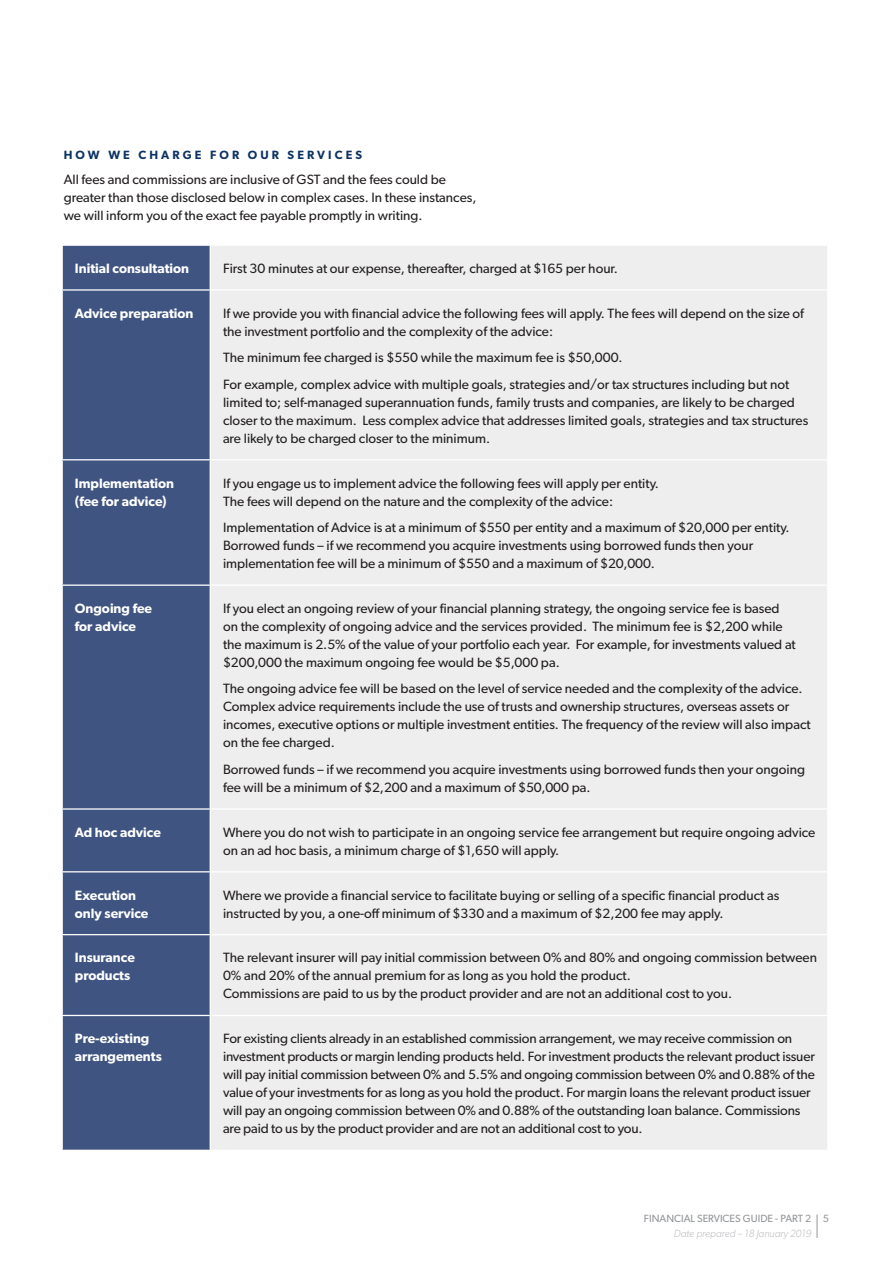
<style>
.page{position:relative;width:893px;height:1263px;background:#fff}
.page>*{position:absolute;margin:0;border:0;box-sizing:border-box;transform-origin:0 0}
.t1{font:13.5px/18px "Gibson";color:#231f20}
.t2{font:600 13.5px/18px "Gibson";color:#fff}
.t3{font:600 12px "Gibson";letter-spacing:.26em;color:#0d3263}
.t4{font:10.5px "Gibson";color:#939598}
.t5{font:italic 300 10.5px "Gibson";color:#bcbdc0}
</style>
<div class="page">
<svg style="left:817px;top:1214px;width:1px;height:24px"></svg>
<div style="left:63px;top:246px;width:147px;height:904px;background:#405481"></div>
<div style="left:211px;top:246px;width:616px;height:904px;background:#eeeeef"></div>
<hr style="left:62px;top:289px;width:148px;height:2px;background:#fff">
<hr style="left:210px;top:289px;width:618px;height:2px;background:#fff">
<hr style="left:62px;top:459px;width:148px;height:1px;background:#fff">
<hr style="left:210px;top:459px;width:618px;height:1px;background:#fff">
<hr style="left:62px;top:584px;width:148px;height:2px;background:#fff">
<hr style="left:210px;top:584px;width:618px;height:2px;background:#fff">
<hr style="left:62px;top:808px;width:148px;height:2px;background:#fff">
<hr style="left:210px;top:808px;width:618px;height:2px;background:#fff">
<hr style="left:62px;top:871px;width:148px;height:1px;background:#fff">
<hr style="left:210px;top:871px;width:618px;height:1px;background:#fff">
<hr style="left:62px;top:934px;width:148px;height:1px;background:#fff">
<hr style="left:210px;top:934px;width:618px;height:1px;background:#fff">
<hr style="left:62px;top:1015px;width:148px;height:1px;background:#fff">
<hr style="left:210px;top:1015px;width:618px;height:1px;background:#fff">
<p class="t3" style="left:64px;top:148px;width:300px">HOW WE CHARGE FOR OUR SERVICES</p>
<p class="t1" style="left:64px;top:170px;width:414px">All fees and commissions are inclusive of GST and the fees could be greater than those disclosed below in complex cases. In these instances, we will inform you of the exact fee payable promptly in writing.</p>
<p class="t2" style="left:75px;top:259px;width:116px">Initial consultation</p>
<p class="t1" style="left:223px;top:259px;width:396px">First 30 minutes at our expense, thereafter, charged at $165 per hour.</p>
<p class="t2" style="left:75px;top:304px;width:120px">Advice preparation</p>
<p class="t1" style="left:223px;top:304px;width:582px">If we provide you with financial advice the following fees will apply. The fees will depend on the size of the investment portfolio and the complexity of the advice:</p>
<p class="t1" style="left:223px;top:348px;width:401px">The minimum fee charged is $550 while the maximum fee is $50,000.</p>
<p class="t1" style="left:223px;top:375px;width:587px">For example, complex advice with multiple goals, strategies and/or tax structures including but not limited to; self-managed superannuation funds, family trusts and companies, are likely to be charged closer to the maximum. Less complex advice that addresses limited goals, strategies and tax structures are likely to be charged closer to the minimum.</p>
<p class="t2" style="left:75px;top:474px;width:101px">Implementation</p>
<p class="t2" style="left:75px;top:492px;width:93px">(fee for advice)</p>
<p class="t1" style="left:223px;top:474px;width:437px">If you engage us to implement advice the following fees will apply per entity.<br>The fees will depend on the nature and the complexity of the advice:</p>
<p class="t1" style="left:223px;top:518px;width:568px">Implementation of Advice is at a minimum of $550 per entity and a maximum of $20,000 per entity.</p>
<p class="t1" style="left:223px;top:536px;width:532px">Borrowed funds – if we recommend you acquire investments using borrowed funds then your implementation fee will be a minimum of $550 and a maximum of $20,000.</p>
<p class="t2" style="left:75px;top:599px;width:79px">Ongoing fee</p>
<p class="t2" style="left:75px;top:617px;width:63px">for advice</p>
<p class="t1" style="left:223px;top:599px;width:574px">If you elect an ongoing review of your financial planning strategy, the ongoing service fee is based on the complexity of ongoing advice and the services provided. The minimum fee is $2,200 while the maximum is 2.5% of the value of your portfolio each year. For example, for investments valued at $200,000 the maximum ongoing fee would be $5,000 pa.</p>
<p class="t1" style="left:223px;top:680px;width:581px">The ongoing advice fee will be based on the level of service needed and the complexity of the advice.</p>
<p class="t1" style="left:223px;top:698px;width:589px">Complex advice requirements include the use of trusts and ownership structures, overseas assets or incomes, executive options or multiple investment entities. The frequency of the review will also impact on the fee charged.</p>
<p class="t1" style="left:223px;top:760px;width:584px">Borrowed funds – if we recommend you acquire investments using borrowed funds then your ongoing fee will be a minimum of $2,200 and a maximum of $50,000 pa.</p>
<p class="t2" style="left:75px;top:823px;width:88px">Ad hoc advice</p>
<p class="t1" style="left:223px;top:823px;width:594px">Where you do not wish to participate in an ongoing service fee arrangement but require ongoing advice on an ad hoc basis, a minimum charge of $1,650 will apply.</p>
<p class="t2" style="left:75px;top:886px;width:75px">Execution only service</p>
<p class="t1" style="left:223px;top:886px;width:558px">Where we provide a financial service to facilitate buying or selling of a specific financial product as instructed by you, a one-off minimum of $330 and a maximum of $2,200 fee may apply.</p>
<p class="t2" style="left:75px;top:948px;width:61px">Insurance products</p>
<p class="t1" style="left:223px;top:948px;width:595px">The relevant insurer will pay initial commission between 0% and 80% and ongoing commission between<br>0% and 20% of the annual premium for as long as you hold the product.</p>
<p class="t1" style="left:223px;top:984px;width:511px">Commissions are paid to us by the product provider and are not an additional cost to you.</p>
<p class="t2" style="left:75px;top:1029px;width:88px">Pre-existing arrangements</p>
<p class="t1" style="left:223px;top:1029px;width:593px">For existing clients already in an established commission arrangement, we may receive commission on investment products or margin lending products held. For investment products the relevant product issuer will pay initial commission between 0% and 5.5% and ongoing commission between 0% and 0.88% of the value of your investments for as long as you hold the product. For margin loans the relevant product issuer will pay an ongoing commission between 0% and 0.88% of the outstanding loan balance. Commissions are paid to us by the product provider and are not an additional cost to you.</p>
<p class="t4" style="left:644px;top:1212px;width:169px">FINANCIAL SERVICES GUIDE - PART 2</p>
<p class="t5" style="left:674px;top:1227px;width:139px">Date prepared – 18 January 2019</p>
<p class="t4" style="left:823px;top:1212px;width:8px">5</p>
</div>
